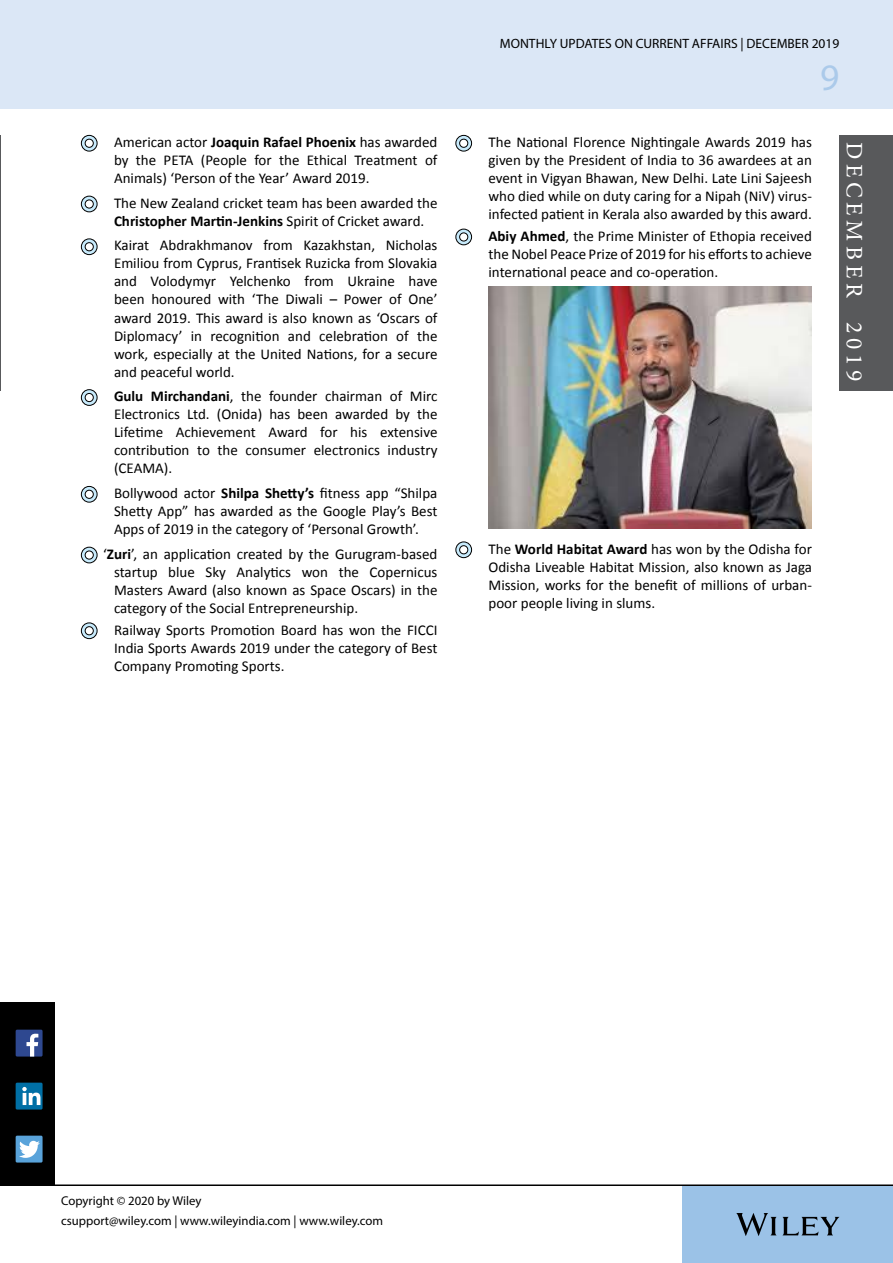
<style>
.page{position:relative;width:893px;height:1263px;background:#fff}
.page>*{position:absolute;margin:0;border:0;box-sizing:border-box;transform-origin:0 0}
.t1{font:37.5px "Myriad Pro";color:#abcaea}
.t2{font:23.55px "Minion Pro";letter-spacing:.2em;color:#fff}
.t3{font:15px/18px "Calibri";color:#000;text-align:justify}
.t4{font:13.5px "Myriad Pro";color:#000}
.t5{font:12.75px "Myriad Pro";color:#000}
.s1{font-weight:700}
</style>
<div class="page">
<div style="left:683px;top:1186px;width:210px;height:77px;background:#9bc2e7"></div>
<div style="left:1px;top:0;width:892px;height:108px;background:#dbe7f6"></div>
<svg style="left:736px;top:1213px;width:103px;height:23px"></svg>
<hr style="left:0;top:1184px;width:893px;height:2px;background:#000">
<div style="left:0;top:1002px;width:54px;height:182px;background:#000"></div>
<hr style="left:0;top:135px;width:1px;height:256px;background:#58595b">
<div style="left:839px;top:135px;width:54px;height:256px;background:#58595b"></div>
<div style="left:16px;top:1136px;width:27px;height:26px;background:#59a3da"></div>
<svg style="left:19px;top:1141px;width:21px;height:17px"></svg>
<div style="left:16px;top:1030px;width:27px;height:26px;background:#2e4890"></div>
<svg style="left:27px;top:1034px;width:11px;height:22px"></svg>
<div style="left:16px;top:1083px;width:27px;height:26px;background:#006fa5"></div>
<svg style="left:22px;top:1087px;width:18px;height:18px"></svg>
<svg style="left:81px;top:135px;width:16px;height:16px"></svg>
<div style="left:81px;top:135px;width:16px;height:16px;border:1px solid #000;border-radius:50%"></div>
<div style="left:85px;top:139px;width:8px;height:8px;background:#fff;border-radius:50%"></div>
<div style="left:85px;top:139px;width:9px;height:9px;border:1px solid #000;border-radius:50%"></div>
<svg style="left:81px;top:196px;width:16px;height:16px"></svg>
<div style="left:81px;top:196px;width:16px;height:16px;border:1px solid #000;border-radius:50%"></div>
<div style="left:85px;top:200px;width:8px;height:8px;background:#fff;border-radius:50%"></div>
<div style="left:85px;top:199px;width:9px;height:9px;border:1px solid #000;border-radius:50%"></div>
<svg style="left:81px;top:239px;width:16px;height:16px"></svg>
<div style="left:81px;top:239px;width:16px;height:16px;border:1px solid #000;border-radius:50%"></div>
<div style="left:85px;top:243px;width:8px;height:8px;background:#fff;border-radius:50%"></div>
<div style="left:85px;top:242px;width:9px;height:9px;border:1px solid #000;border-radius:50%"></div>
<svg style="left:81px;top:390px;width:16px;height:15px"></svg>
<div style="left:81px;top:389px;width:16px;height:17px;border:1px solid #000;border-radius:50%"></div>
<div style="left:85px;top:393px;width:8px;height:9px;background:#fff;border-radius:50%"></div>
<div style="left:85px;top:393px;width:9px;height:9px;border:1px solid #000;border-radius:50%"></div>
<svg style="left:81px;top:486px;width:16px;height:16px"></svg>
<div style="left:81px;top:486px;width:16px;height:16px;border:1px solid #000;border-radius:50%"></div>
<div style="left:85px;top:490px;width:8px;height:8px;background:#fff;border-radius:50%"></div>
<div style="left:85px;top:490px;width:9px;height:9px;border:1px solid #000;border-radius:50%"></div>
<svg style="left:81px;top:547px;width:16px;height:16px"></svg>
<div style="left:81px;top:547px;width:16px;height:16px;border:1px solid #000;border-radius:50%"></div>
<div style="left:85px;top:551px;width:8px;height:8px;background:#fff;border-radius:50%"></div>
<div style="left:85px;top:550px;width:9px;height:9px;border:1px solid #000;border-radius:50%"></div>
<svg style="left:81px;top:623px;width:16px;height:16px"></svg>
<div style="left:81px;top:622px;width:16px;height:17px;border:1px solid #000;border-radius:50%"></div>
<div style="left:85px;top:627px;width:8px;height:8px;background:#fff;border-radius:50%"></div>
<div style="left:85px;top:626px;width:9px;height:9px;border:1px solid #000;border-radius:50%"></div>
<svg style="left:456px;top:135px;width:16px;height:16px"></svg>
<div style="left:455px;top:135px;width:17px;height:16px;border:1px solid #000;border-radius:50%"></div>
<div style="left:460px;top:139px;width:8px;height:8px;background:#fff;border-radius:50%"></div>
<div style="left:459px;top:139px;width:9px;height:9px;border:1px solid #000;border-radius:50%"></div>
<svg style="left:456px;top:229px;width:16px;height:16px"></svg>
<div style="left:455px;top:229px;width:17px;height:16px;border:1px solid #000;border-radius:50%"></div>
<div style="left:460px;top:233px;width:8px;height:8px;background:#fff;border-radius:50%"></div>
<div style="left:459px;top:232px;width:9px;height:9px;border:1px solid #000;border-radius:50%"></div>
<img style="left:488px;top:286px;width:324px;height:243px">
<svg style="left:456px;top:542px;width:16px;height:16px"></svg>
<div style="left:455px;top:541px;width:17px;height:17px;border:1px solid #000;border-radius:50%"></div>
<div style="left:460px;top:546px;width:8px;height:8px;background:#fff;border-radius:50%"></div>
<div style="left:459px;top:545px;width:9px;height:9px;border:1px solid #000;border-radius:50%"></div>
<p class="t3" style="left:114px;top:133px;width:325px">American actor <span class="s1">Joaquin Rafael Phoenix</span> has awarded by the PETA (People for the Ethical Treatment of Animals) ‘Person of the Year’ Award 2019.</p>
<p class="t3" style="left:114px;top:194px;width:325px">The New Zealand cricket team has been awarded the<br><span class="s1">Christopher Martin-Jenkins</span> Spirit of Cricket award.</p>
<p class="t3" style="left:114px;top:237px;width:325px">Kairat Abdrakhmanov from Kazakhstan, Nicholas Emiliou from Cyprus, Frantisek Ruzicka from Slovakia and Volodymyr Yelchenko from Ukraine have been honoured with ‘The Diwali – Power of One’ award 2019. This award is also known as ‘Oscars of Diplomacy’ in recognition and celebration of the work, especially at the United Nations, for a secure and peaceful world.</p>
<p class="t3" style="left:114px;top:387px;width:325px"><span class="s1">Gulu Mirchandani</span>, the founder chairman of Mirc Electronics Ltd. (Onida) has been awarded by the Lifetime Achievement Award for his extensive contribution to the consumer electronics industry (CEAMA).</p>
<p class="t3" style="left:114px;top:484px;width:325px">Bollywood actor <span class="s1">Shilpa Shetty’s</span> fitness app “Shilpa Shetty App” has awarded as the Google Play’s Best Apps of 2019 in the category of ‘Personal Growth’.</p>
<p class="t3" style="left:114px;top:545px;width:325px;text-indent:-11px">‘<span class="s1">Zuri</span>’, an application created by the Gurugram-based startup blue Sky Analytics won the Copernicus Masters Award (also known as Space Oscars) in the category of the Social Entrepreneurship.</p>
<p class="t3" style="left:114px;top:620px;width:325px">Railway Sports Promotion Board has won the FICCI India Sports Awards 2019 under the category of Best Company Promoting Sports.</p>
<p class="t4" style="left:500px;top:35px;width:341px">MONTHLY UPDATES ON CURRENT AFFAIRS | DECEMBER 2019</p>
<h1 class="t1" style="left:820px;top:54px;width:21px">9</h1>
<p class="t3" style="left:488px;top:133px;width:325px">The National Florence Nightingale Awards 2019 has given by the President of India to 36 awardees at an event in Vigyan Bhawan, New Delhi. Late Lini Sajeesh who died while on duty caring for a Nipah (NiV) virus&shy;infected patient in Kerala also awarded by this award.</p>
<p class="t3" style="left:488px;top:227px;width:325px"><span class="s1">Abiy Ahmed</span>, the Prime Minister of Ethopia received the Nobel Peace Prize of 2019 for his efforts to achieve international peace and co-operation.</p>
<h2 class="t2" style="left:870px;top:142px;width:241px;rotate:90deg">DECEMBER 2019</h2>
<p class="t3" style="left:488px;top:540px;width:325px">The <span class="s1">World Habitat Award</span> has won by the Odisha for Odisha Liveable Habitat Mission, also known as Jaga Mission, works for the benefit of millions of urban&shy;poor people living in slums.</p>
<p class="t5" style="left:61px;top:1193px;width:142px">Copyright © 2020 by Wiley</p>
<p class="t5" style="left:61px;top:1212px;width:323px">csupport@wiley.com | www.wileyindia.com | www.wiley.com</p>
</div>
